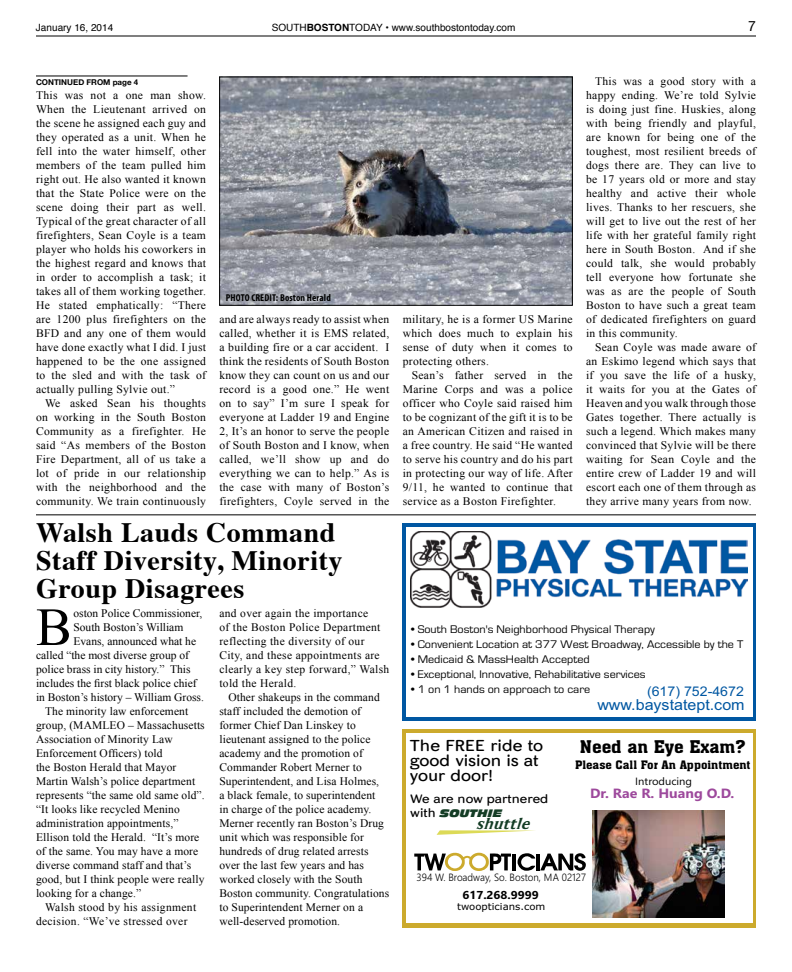
<style>
.page{position:relative;width:792px;height:972px;background:#fff}
.page>*{position:absolute;margin:0;border:0;box-sizing:border-box;transform-origin:0 0}
.t1{font:53.8px "Times New Roman";color:#000}
.t2{font:700 28px/28px "Times";letter-spacing:.02em;color:#000}
.t3{font:17.2px "Aachen BT";color:#000;scale:1.06 1}
.t4{font:italic 16.5px "Sprocket BT";color:#143c25;scale:1.06 1}
.t5{font:15.3px/14.9px "Skirt Rg";color:#000;scale:1.06 1}
.t6{font:15.1px "Arial";color:#0057a2;scale:1.06 1}
.t7{font:14px "Helvetica Neue";color:#000}
.t8{font:700 13.4px "Segoe UI";color:#9d499c;scale:1.06 1}
.t9{font:13.4px "Arial";color:#0057a2;scale:1.06 1}
.t10{font:11.8px/14.3px "Skirt Rg";color:#000;scale:1.06 1}
.t11{font:11.5px/14px "Times New Roman";letter-spacing:.01em;color:#000;text-align:justify}
.t12{font:11.5px/14px "Times New Roman";letter-spacing:.03em;color:#000}
.t13{font:11.5px "Eurostile";color:#000;scale:1.06 1}
.t14{font:11.5px "Aachen BT";color:#000;scale:1.06 1}
.t15{font:700 11.5px "Segoe UI";color:#000;scale:1.06 1}
.t16{font:300 10.5px "Segoe UI";color:#000;scale:.94 1}
.t17{font:10.5px "Segoe UI";color:#000;scale:1.06 1}
.t18{font:italic 10.2px "Incised 901 BT Nord";color:#143c25;scale:1.06 1}
.t19{font:10px "Helvetica";color:#000}
.t20{font:700 condensed 10px "Myriad Pro";letter-spacing:.01em;color:#000}
.t21{font:9.6px "Verdana";color:#000;scale:1.06 1}
.t22{font:700 8px "Helvetica Neue";color:#000}
.s1{font-weight:700}
</style>
<div class="page">
<hr style="left:36px;top:36px;width:720px;height:1px;background:#000">
<div style="left:403px;top:729px;width:353px;height:198px;background:#ccaa2d"></div>
<div style="left:406px;top:733px;width:346px;height:190px;background:#fff"></div>
<svg style="left:414px;top:852px;width:97px;height:19px"></svg>
<svg style="left:517px;top:853px;width:69px;height:18px"></svg>
<hr style="left:513px;top:854px;width:3px;height:16px;background:#000">
<hr style="left:536px;top:854px;width:4px;height:16px;background:#000">
<svg style="left:437px;top:830px;width:98px;height:5px"></svg>
<img style="left:593px;top:811px;width:132px;height:106px">
<div style="left:403px;top:523px;width:353px;height:198px;background:linear-gradient(to right,#0057a2,#0057a2)"></div>
<div style="left:406px;top:527px;width:346px;height:189px;background:#fff"></div>
<img style="left:411px;top:532px;width:337px;height:76px">
<hr style="left:36px;top:515px;width:720px;height:1px;background:#000">
<hr style="left:36px;top:76px;width:152px;height:1px;background:#000">
<img style="left:221px;top:79px;width:350px;height:225px">
<div style="left:219px;top:77px;width:354px;height:229px;border:1px solid #000"></div>
<p class="t19" style="left:36px;top:20px;width:79px">January 16, 2014</p>
<p class="t19" style="left:272px;top:20px;width:245px">SOUTH<span class="s1">BOSTON</span>TODAY • www.southbostontoday.com</p>
<p class="t7" style="left:748px;top:18px;width:9px">7</p>
<p class="t22" style="left:36px;top:77px;width:104px">CONTINUED FROM page 4</p>
<p class="t11" style="left:36px;top:88px;width:172px">This was not a one man show.<br>When the Lieutenant arrived on the scene he assigned each guy and they operated as a unit. When he fell into the water himself, other members of the team pulled him right out. He also wanted it known that the State Police were on the scene doing their part as well.<br>Typical of the great character of all firefighters, Sean Coyle is a team player who holds his coworkers in the highest regard and knows that in order to accomplish a task; it takes all of them working together.<br>He stated emphatically: “There are 1200 plus firefighters on the BFD and any one of them would have done exactly what I did. I just happened to be the one assigned to the sled and with the task of actually pulling Sylvie out.”</p>
<p class="t11" style="left:36px;top:396px;width:172px;text-indent:9px">We asked Sean his thoughts on working in the South Boston Community as a firefighter. He said “As members of the Boston Fire Department, all of us take a lot of pride in our relationship with the neighborhood and the community. We train continuously</p>
<p class="t20" style="left:226px;top:292px;width:107px">PHOTO CREDIT: Boston Herald</p>
<p class="t11" style="left:219px;top:312px;width:171px">and are always ready to assist when called, whether it is EMS related, a building fire or a car accident. I think the residents of South Boston know they can count on us and our record is a good one.” He went on to say” I’m sure I speak for everyone at Ladder 19 and Engine 2, It’s an honor to serve the people of South Boston and I know, when called, we’ll show up and do everything we can to help.” As is the case with many of Boston’s firefighters, Coyle served in the</p>
<p class="t11" style="left:403px;top:312px;width:171px">military, he is a former US Marine which does much to explain his sense of duty when it comes to protecting others.</p>
<p class="t11" style="left:403px;top:368px;width:171px;text-indent:9px">Sean’s father served in the Marine Corps and was a police officer who Coyle said raised him to be cognizant of the gift it is to be an American Citizen and raised in a free country. He said “He wanted to serve his country and do his part in protecting our way of life. After 9/11, he wanted to continue that service as a Boston Firefighter.</p>
<h2 class="t2" style="left:36px;top:516px;width:308px">Walsh Lauds Command<br>Staff Diversity, Minority<br>Group Disagrees</h2>
<p class="t11" style="left:586px;top:74px;width:171px;text-indent:9px">This was a good story with a happy ending. We’re told Sylvie is doing just fine. Huskies, along with being friendly and playful, are known for being one of the toughest, most resilient breeds of dogs there are. They can live to be 17 years old or more and stay healthy and active their whole lives. Thanks to her rescuers, she will get to live out the rest of her life with her grateful family right here in South Boston. And if she could talk, she would probably tell everyone how fortunate she was as are the people of South Boston to have such a great team of dedicated firefighters on guard in this community.</p>
<p class="t11" style="left:586px;top:340px;width:171px;text-indent:9px">Sean Coyle was made aware of an Eskimo legend which says that if you save the life of a husky, it waits for you at the Gates of Heaven and you walk through those Gates together. There actually is such a legend. Which makes many convinced that Sylvie will be there waiting for Sean Coyle and the entire crew of Ladder 19 and will escort each one of them through as they arrive many years from now.</p>
<h1 class="t1" style="left:36px;top:591px;width:37px">B</h1>
<p class="t11" style="left:73px;top:606px;width:130px">oston Police Commissioner,</p>
<p class="t11" style="left:73px;top:620px;width:111px">South Boston’s William</p>
<p class="t11" style="left:73px;top:634px;width:124px">Evans, announced what he</p>
<p class="t11" style="left:36px;top:648px;width:154px">called “the most diverse group of</p>
<p class="t11" style="left:36px;top:662px;width:156px">police brass in city history.” This</p>
<p class="t11" style="left:36px;top:676px;width:162px">includes the first black police chief</p>
<p class="t11" style="left:36px;top:690px;width:170px">in Boston’s history – William Gross.</p>
<p class="t11" style="left:45px;top:704px;width:145px">The minority law enforcement</p>
<p class="t11" style="left:36px;top:718px;width:170px">group, (MAMLEO – Massachusetts</p>
<p class="t11" style="left:36px;top:732px;width:138px">Association of Minority Law</p>
<p class="t11" style="left:36px;top:746px;width:128px">Enforcement Officers) told</p>
<p class="t11" style="left:36px;top:760px;width:142px">the Boston Herald that Mayor</p>
<p class="t11" style="left:36px;top:774px;width:161px">Martin Walsh’s police department</p>
<p class="t11" style="left:36px;top:788px;width:170px">represents “the same old same old”.</p>
<p class="t11" style="left:36px;top:802px;width:145px">“It looks like recycled Menino</p>
<p class="t11" style="left:36px;top:816px;width:144px">administration appointments,”</p>
<p class="t11" style="left:36px;top:830px;width:165px">Ellison told the Herald. “It’s more</p>
<p class="t11" style="left:36px;top:844px;width:164px">of the same. You may have a more</p>
<p class="t11" style="left:36px;top:858px;width:157px">diverse command staff and that’s</p>
<p class="t11" style="left:36px;top:872px;width:170px">good, but I think people were really</p>
<p class="t11" style="left:36px;top:886px;width:107px">looking for a change.”</p>
<p class="t12" style="left:45px;top:900px;width:153px">Walsh stood by his assignment</p>
<p class="t12" style="left:36px;top:914px;width:153px">decision. “We’ve stressed over</p>
<p class="t12" style="left:219px;top:606px;width:171px">and over again the importance<br>of the Boston Police Department reflecting the diversity of our<br>City, and these appointments are clearly a key step forward,” Walsh told the Herald.</p>
<p class="t11" style="left:219px;top:690px;width:171px;text-align:left;text-indent:9px">Other shakeups in the command staff included the demotion of former Chief Dan Linskey to lieutenant assigned to the police academy and the promotion of<br>Commander Robert Merner to<br>Superintendent, and Lisa Holmes,<br>a black female, to superintendent<br>in charge of the police academy.<br>Merner recently ran Boston’s Drug unit which was responsible for hundreds of drug related arrests over the last few years and has worked closely with the South<br>Boston community. Congratulations to Superintendent Merner on a well-deserved promotion.</p>
<p class="t13" style="left:411px;top:625px;width:231px">• South Boston's Neighborhood Physical Therapy</p>
<p class="t13" style="left:411px;top:640px;width:315px">• Convenient Location at 377 West Broadway, Accessible by the T</p>
<p class="t13" style="left:411px;top:655px;width:170px">• Medicaid &amp; MassHealth Accepted</p>
<p class="t13" style="left:411px;top:670px;width:223px">• Exceptional, Innovative, Rehabilitative services</p>
<p class="t13" style="left:411px;top:685px;width:170px">• 1 on 1 hands on approach to care</p>
<h3 class="t6" style="left:597px;top:699px;width:140px">www.baystatept.com</h3>
<p class="t9" style="left:647px;top:686px;width:93px">(617) 752-4672</p>
<h3 class="t5" style="left:410px;top:740px;width:127px">The FREE ride to</h3>
<h3 class="t3" style="left:580px;top:740px;width:158px">Need an Eye Exam?</h3>
<h3 class="t5" style="left:410px;top:755px;width:123px">good vision is at your door!</h3>
<p class="t10" style="left:410px;top:792px;width:132px">We are now partnered with</p>
<p class="t14" style="left:575px;top:761px;width:167px">Please Call For An Appointment</p>
<p class="t17" style="left:635px;top:777px;width:55px">Introducing</p>
<p class="t8" style="left:590px;top:789px;width:137px">Dr. Rae R. Huang O.D.</p>
<p class="t18" style="left:440px;top:808px;width:60px">SOUTHIE</p>
<h3 class="t4" style="left:476px;top:814px;width:55px">shuttle</h3>
<p class="t16" style="left:417px;top:873px;width:182px">394 W. Broadway, So. Boston, MA 02127</p>
<p class="t15" style="left:462px;top:891px;width:74px">617.268.9999</p>
<p class="t21" style="left:457px;top:903px;width:85px">twoopticians.com</p>
</div>
